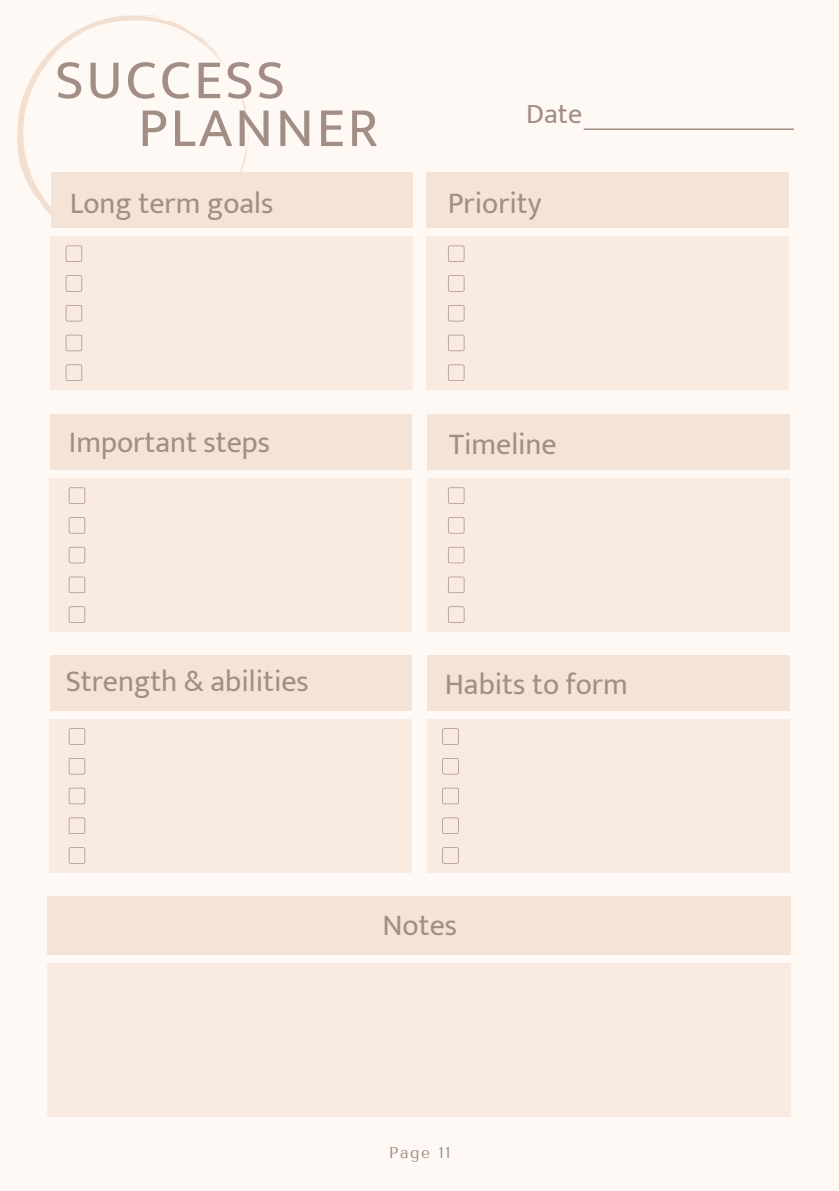
<style>
.page{position:relative;width:839px;height:1191px;background:#fff}
.page>*{position:absolute;margin:0;border:0;box-sizing:border-box;transform-origin:0 0}
.t1{font:56.4px "Mukta Vaani";letter-spacing:.05em;color:#a38e86}
.t2{font:30px "Mukta Vaani";color:#a38e86}
.t3{font:28px "Mukta Vaani";color:#a38e86}
.t4{font:15.8px "Tenor Sans";letter-spacing:.1em;color:#a38e86}
</style>
<div class="page">
<div style="left:0;top:0;width:838px;height:1191px;background:#fff9f5"></div>
<svg style="left:17px;top:15px;width:232px;height:237px"></svg>
<div style="left:51px;top:172px;width:318px;height:232px;background:#fff9f5"></div>
<div style="left:47px;top:896px;width:743px;height:58px;background:#f5e3d6"></div>
<div style="left:47px;top:963px;width:743px;height:154px;background:#f9ebe2"></div>
<hr style="left:583px;top:128px;width:210px;height:2px;background:#a38e86">
<div style="left:50px;top:414px;width:362px;height:55px;background:#f5e3d6"></div>
<div style="left:49px;top:478px;width:362px;height:154px;background:#f9ebe2"></div>
<div style="left:427px;top:478px;width:362px;height:154px;background:#f9ebe2"></div>
<div style="left:427px;top:414px;width:362px;height:55px;background:#f5e3d6"></div>
<svg style="left:448px;top:606px;width:16px;height:17px"></svg>
<svg style="left:448px;top:577px;width:16px;height:16px"></svg>
<svg style="left:448px;top:547px;width:16px;height:16px"></svg>
<svg style="left:448px;top:517px;width:16px;height:17px"></svg>
<svg style="left:448px;top:487px;width:16px;height:17px"></svg>
<svg style="left:69px;top:606px;width:16px;height:17px"></svg>
<svg style="left:69px;top:577px;width:16px;height:16px"></svg>
<svg style="left:69px;top:547px;width:16px;height:16px"></svg>
<svg style="left:69px;top:517px;width:16px;height:17px"></svg>
<svg style="left:69px;top:487px;width:16px;height:17px"></svg>
<div style="left:50px;top:655px;width:362px;height:55px;background:#f5e3d6"></div>
<div style="left:49px;top:719px;width:362px;height:154px;background:#f9ebe2"></div>
<div style="left:427px;top:719px;width:362px;height:154px;background:#f9ebe2"></div>
<div style="left:427px;top:655px;width:362px;height:55px;background:#f5e3d6"></div>
<svg style="left:442px;top:847px;width:17px;height:17px"></svg>
<svg style="left:442px;top:818px;width:17px;height:16px"></svg>
<svg style="left:442px;top:788px;width:17px;height:16px"></svg>
<svg style="left:442px;top:758px;width:17px;height:17px"></svg>
<svg style="left:442px;top:728px;width:17px;height:17px"></svg>
<svg style="left:69px;top:847px;width:16px;height:17px"></svg>
<svg style="left:69px;top:818px;width:16px;height:16px"></svg>
<svg style="left:69px;top:788px;width:16px;height:16px"></svg>
<svg style="left:69px;top:758px;width:16px;height:17px"></svg>
<svg style="left:69px;top:728px;width:16px;height:17px"></svg>
<div style="left:51px;top:172px;width:362px;height:55px;background:#f5e3d6"></div>
<div style="left:51px;top:237px;width:362px;height:153px;background:#f9ebe2"></div>
<div style="left:427px;top:237px;width:362px;height:153px;background:#f9ebe2"></div>
<div style="left:427px;top:172px;width:361px;height:55px;background:#f5e3d6"></div>
<svg style="left:448px;top:364px;width:16px;height:17px"></svg>
<svg style="left:448px;top:335px;width:16px;height:16px"></svg>
<svg style="left:448px;top:305px;width:16px;height:16px"></svg>
<svg style="left:448px;top:275px;width:16px;height:17px"></svg>
<svg style="left:448px;top:246px;width:16px;height:16px"></svg>
<svg style="left:66px;top:364px;width:16px;height:17px"></svg>
<svg style="left:66px;top:335px;width:16px;height:16px"></svg>
<svg style="left:66px;top:305px;width:16px;height:16px"></svg>
<svg style="left:66px;top:275px;width:16px;height:17px"></svg>
<svg style="left:66px;top:246px;width:16px;height:16px"></svg>
<h1 class="t1" style="left:55px;top:46px;width:231px">SUCCESS</h1>
<h1 class="t1" style="left:138px;top:94px;width:241px">PLANNER</h1>
<p class="t3" style="left:526px;top:97px;width:57px">Date</p>
<p class="t2" style="left:70px;top:185px;width:205px">Long term goals</p>
<p class="t2" style="left:448px;top:185px;width:95px">Priority</p>
<p class="t2" style="left:69px;top:424px;width:203px">Important steps</p>
<p class="t2" style="left:449px;top:427px;width:109px">Timeline</p>
<p class="t2" style="left:66px;top:663px;width:244px">Strength &amp; abilities</p>
<p class="t2" style="left:444px;top:666px;width:184px">Habits to form</p>
<p class="t2" style="left:382px;top:907px;width:76px">Notes</p>
<p class="t4" style="left:389px;top:1143px;width:63px">Page 11</p>
</div>
